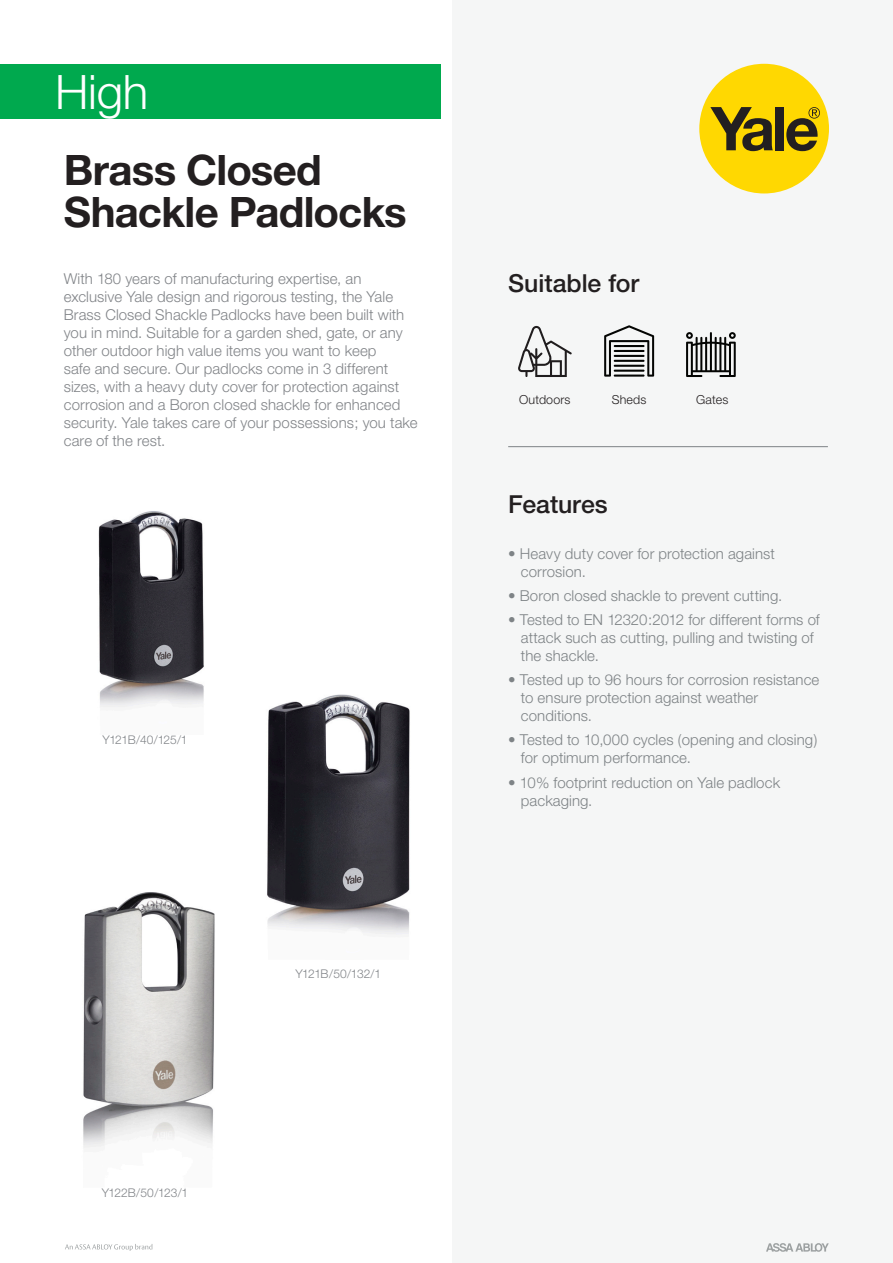
<style>
.page{position:relative;width:893px;height:1263px;background:#fff}
.page>*{position:absolute;margin:0;border:0;box-sizing:border-box;transform-origin:0 0}
.t1{font:300 47.55px "Helvetica Neue";color:#fff}
.t2{font:700 42px/42px "Helvetica Neue";letter-spacing:-.02em;color:#231f20}
.t3{font:500 24.9px "Helvetica Neue";color:#231f20}
.t4{font:300 15px/18px "Helvetica Neue";letter-spacing:.005em;color:#818488}
.t5{font:300 15px/18px "Helvetica Neue";letter-spacing:.005em;color:#7e8386}
.t6{font:300 12.45px "Helvetica Neue";letter-spacing:.015em;color:#231f20}
.t7{font:300 12px "Helvetica Neue";letter-spacing:-.035em;color:#818488}
.t8{font:300 12px "Helvetica Neue";letter-spacing:-.005em;color:#818488}
</style>
<div class="page">
<div style="left:453px;top:0;width:440px;height:1263px;background:#f5f6f6"></div>
<svg style="left:766px;top:1243px;width:63px;height:9px"></svg>
<svg style="left:65px;top:1244px;width:87px;height:7px"></svg>
<div style="left:0;top:64px;width:440px;height:54px;background:#00a94e"></div>
<hr style="left:508px;top:446px;width:320px;height:1px;background:#7e8386">
<img style="left:83px;top:892px;width:132px;height:256px">
<img style="left:98px;top:511px;width:106px;height:197px">
<img style="left:267px;top:694px;width:143px;height:241px">
<div style="left:699px;top:64px;width:130px;height:129px;background:#ffd801;border-radius:50%"></div>
<svg style="left:710px;top:107px;width:63px;height:44px"></svg>
<div style="left:775px;top:107px;width:9px;height:43px;background:#231f20"></div>
<svg style="left:786px;top:107px;width:34px;height:44px"></svg>
<svg style="left:518px;top:326px;width:54px;height:51px"></svg>
<svg style="left:686px;top:332px;width:50px;height:45px"></svg>
<svg style="left:604px;top:325px;width:50px;height:52px"></svg>
<p class="t1" style="left:55px;top:63px;width:95px">High</p>
<p class="t2" style="left:64px;top:148px;width:344px">Brass Closed<br>Shackle Padlocks</p>
<p class="t4" style="left:64px;top:270px;width:355px">With 180 years of manufacturing expertise, an exclusive Yale design and rigorous testing, the Yale Brass Closed Shackle Padlocks have been built with you in mind. Suitable for a garden shed, gate, or any other outdoor high value items you want to keep<br>safe and secure. Our padlocks come in 3 different sizes, with a heavy duty cover for protection against corrosion and a Boron closed shackle for enhanced security. Yale takes care of your possessions; you take care of the rest.</p>
<p class="t3" style="left:508px;top:268px;width:133px">Suitable for</p>
<p class="t6" style="left:612px;top:392px;width:36px">Sheds</p>
<p class="t6" style="left:519px;top:392px;width:53px">Outdoors</p>
<p class="t3" style="left:508px;top:489px;width:101px">Features</p>
<p class="t6" style="left:696px;top:392px;width:34px">Gates</p>
<p class="t7" style="left:102px;top:732px;width:86px">Y121B/40/125/1</p>
<p class="t8" style="left:102px;top:1185px;width:88px">Y122B/50/123/1</p>
<p class="t7" style="left:295px;top:966px;width:87px">Y121B/50/132/1</p>
<p class="t5" style="left:521px;top:544px;width:255px;text-indent:-13px">• Heavy duty cover for protection against corrosion.</p>
<p class="t5" style="left:508px;top:586px;width:276px">• Boron closed shackle to prevent cutting.</p>
<p class="t5" style="left:521px;top:610px;width:300px;text-indent:-13px">• Tested to EN 12320:2012 for different forms of attack such as cutting, pulling and twisting of the shackle.</p>
<p class="t5" style="left:521px;top:670px;width:300px;text-indent:-13px">• Tested up to 96 hours for corrosion resistance to ensure protection against weather conditions.</p>
<p class="t5" style="left:521px;top:731px;width:298px;text-indent:-13px">• Tested to 10,000 cycles (opening and closing( for optimum performance.</p>
<p class="t5" style="left:521px;top:773px;width:261px;text-indent:-13px">• 10% footprint reduction on Yale padlock packaging.</p>
</div>
